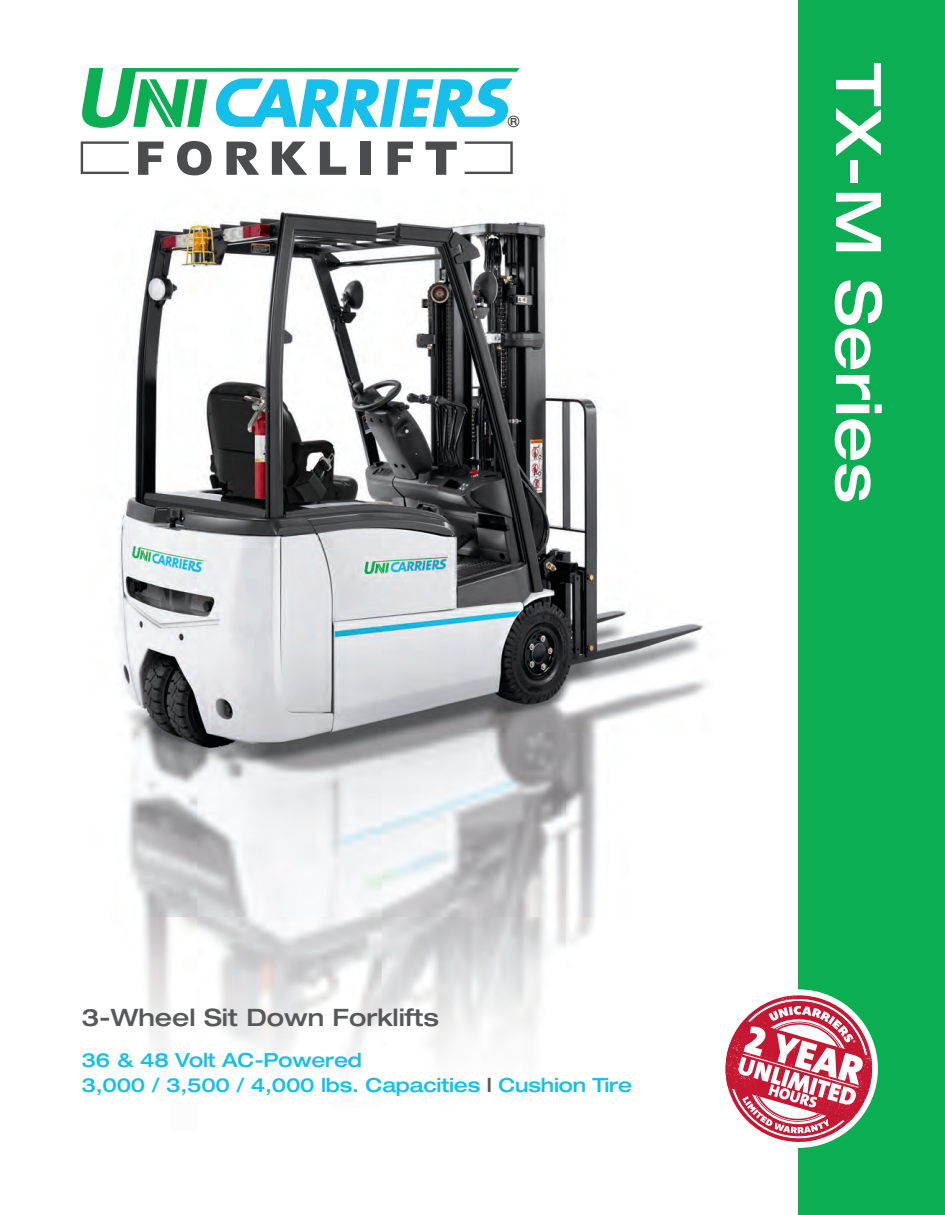
<style>
.page{position:relative;width:945px;height:1215px;background:#fff}
.page>*{position:absolute;margin:0;border:0;box-sizing:border-box;transform-origin:0 0}
.t1{font:500 expanded 63px "Helvetica Neue LT Std";color:#fff}
.t2{font:500 expanded 24px "Helvetica Neue LT Std";color:#57585a}
.t3{font:500 expanded 19.5px "Helvetica Neue LT Std";letter-spacing:-.01em;color:#15bfe9}
.t4{font:700 9.9px "Helvetica Neue LT Std";color:#4b4c4d}
.s1{color:#57585a}
</style>
<div class="page">
<img style="left:116px;top:181px;width:683px;height:1021px">
<div style="left:799px;top:0;width:146px;height:1215px;background:#0cae53"></div>
<svg style="left:82px;top:68px;width:437px;height:60px"></svg>
<svg style="left:81px;top:141px;width:48px;height:33px"></svg>
<svg style="left:465px;top:141px;width:48px;height:33px"></svg>
<svg style="left:138px;top:142px;width:25px;height:33px"></svg>
<svg style="left:177px;top:141px;width:35px;height:34px"></svg>
<svg style="left:226px;top:142px;width:33px;height:33px"></svg>
<svg style="left:272px;top:142px;width:35px;height:33px"></svg>
<svg style="left:320px;top:142px;width:26px;height:33px"></svg>
<div style="left:361px;top:142px;width:10px;height:33px;background:#4b4c4d"></div>
<svg style="left:388px;top:142px;width:25px;height:33px"></svg>
<svg style="left:426px;top:142px;width:31px;height:33px"></svg>
<div style="left:508px;top:116px;width:11px;height:11px;border:1px solid #4b4c4d;border-radius:50%"></div>
<svg style="left:720px;top:990px;width:158px;height:158px"></svg>
<p class="t4" style="left:510px;top:115px;width:9px">R</p>
<p class="t2" style="left:82px;top:1003px;width:359px">3-Wheel Sit Down Forklifts</p>
<p class="t3" style="left:82px;top:1048px;width:282px">36 &amp; 48 Volt AC-Powered</p>
<p class="t3" style="left:82px;top:1073px;width:552px">3,000 / 3,500 / 4,000 lbs. Capacities <span class="s1">l</span> Cushion Tire</p>
<p class="t1" style="left:898px;top:63px;width:442px;rotate:90deg">TX-M Series</p>
</div>
